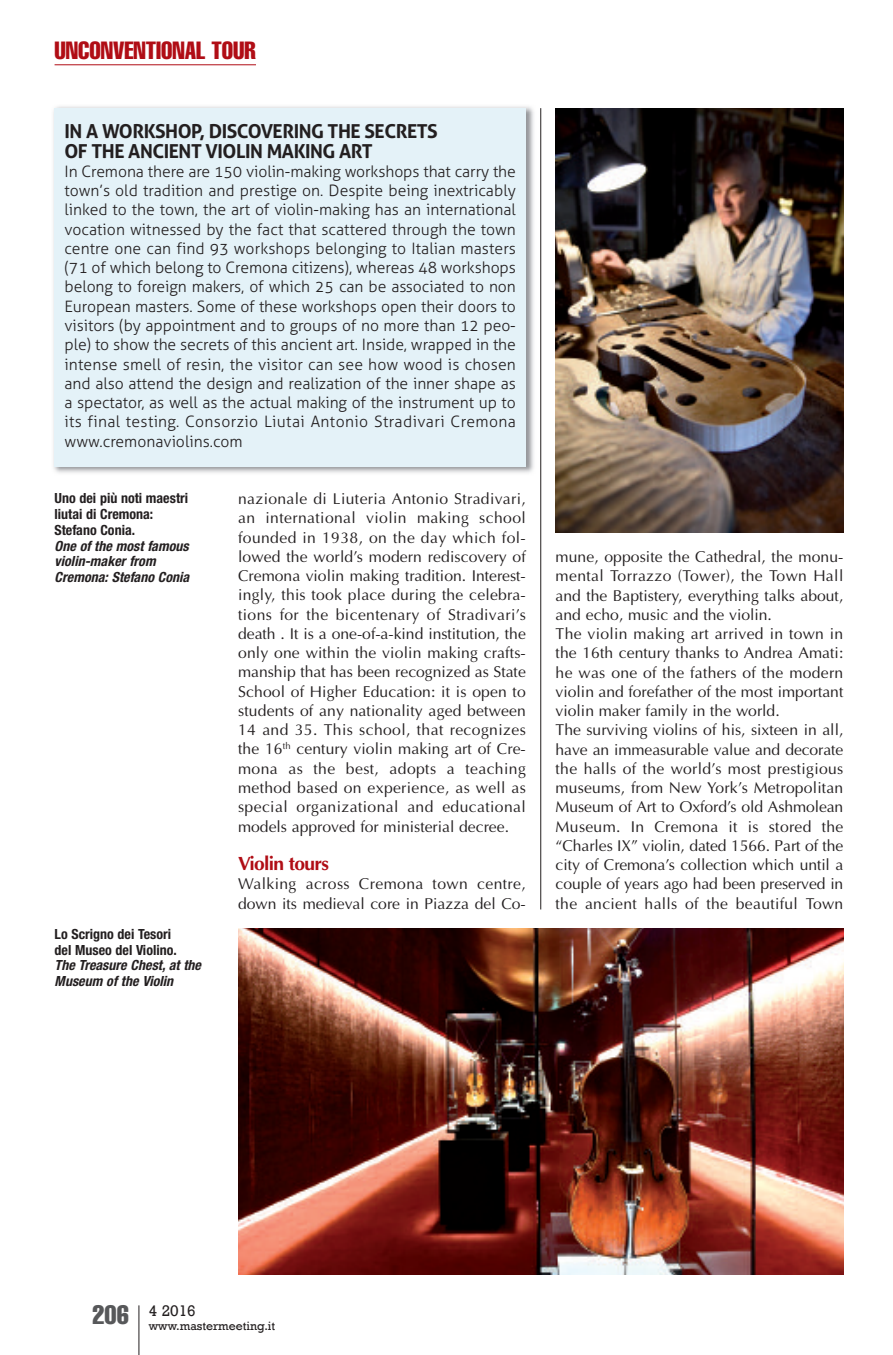
<style>
.page{position:relative;width:893px;height:1355px;background:#fff}
.page>*{position:absolute;margin:0;border:0;box-sizing:border-box;transform-origin:0 0}
.t1{font:extra-condensed 24.5px "Helvetica";color:#b00d15}
.t2{font:700 19.25px/19.2px "Aller";letter-spacing:-.025em;color:#231f20}
.t3{font:700 19.25px "Optima";letter-spacing:-.035em;color:#b00d15}
.t4{font:15.75px/19.2px "Optima";color:#231f20}
.t5{font:300 15.75px/19.2px "Aller";letter-spacing:.025em;color:#231f20;text-align:justify}
.t6{font:15.75px "Rockwell";color:#231f20}
.t7{font:italic 700 condensed 14px/15.8px "Helvetica Neue";letter-spacing:.005em;color:#231f20}
.t8{font:700 condensed 14px/15.8px "Helvetica Neue";color:#231f20}
.t9{font:12.25px "Rockwell";color:#231f20}
</style>
<div class="page">
<hr style="left:138px;top:1305px;width:1px;height:49px;background:#231f20">
<hr style="left:55px;top:64px;width:201px;height:1px;background:#b00d15">
<hr style="left:540px;top:108px;width:1px;height:801px;background:#231f20">
<img style="left:53px;top:106px;width:481px;height:367px">
<div style="left:55px;top:108px;width:471px;height:358px;background:#e4f2f8"></div>
<img style="left:556px;top:108px;width:287px;height:424px">
<img style="left:238px;top:928px;width:605px;height:346px">
<h1 class="t1" style="left:55px;top:42px;width:203px">UNCONVENTIONAL TOUR</h1>
<p class="t2" style="left:64px;top:122px;width:375px">IN A WORKSHOP, DISCOVERING THE SECRETS<br>OF THE ANCIENT VIOLIN MAKING ART</p>
<p class="t5" style="left:64px;top:162px;width:453px">In Cremona there are 150 violin-making workshops that carry the town’s old tradition and prestige on. Despite being inextricably linked to the town, the art of violin-making has an international vocation witnessed by the fact that scattered through the town centre one can find 93 workshops belonging to Italian masters (71 of which belong to Cremona citizens), whereas 48 workshops belong to foreign makers, of which 25 can be associated to non European masters. Some of these workshops open their doors to visitors (by appointment and to groups of no more than 12 peo&shy;ple) to show the secrets of this ancient art. Inside, wrapped in the intense smell of resin, the visitor can see how wood is chosen and also attend the design and realization of the inner shape as a spectator, as well as the actual making of the instrument up to its final testing. Consorzio Liutai Antonio Stradivari Cremona www.cremonaviolins.com</p>
<p class="t8" style="left:55px;top:491px;width:135px">Uno dei più noti maestri liutai di Cremona:<br>Stefano Conia.</p>
<p class="t7" style="left:55px;top:539px;width:136px">One of the most famous violin-maker from<br>Cremona: Stefano Conia</p>
<p class="t8" style="left:55px;top:927px;width:124px">Lo Scrigno dei Tesori del Museo del Violino.</p>
<p class="t7" style="left:55px;top:958px;width:148px">The Treasure Chest, at the<br>Museum of the Violin</p>
<p class="t4" style="left:238px;top:489px;width:289px;text-align:justify">nazionale di Liuteria Antonio Stradivari, an international violin making school founded in 1938, on the day which fol&shy;lowed the world’s modern rediscovery of Cremona violin making tradition. Interest&shy;ingly, this took place during the celebra&shy;tions for the bicentenary of Stradivari’s death . It is a one-of-a-kind institution, the only one within the violin making crafts&shy;manship that has been recognized as State School of Higher Education: it is open to students of any nationality aged between 14 and 35. This school, that recognizes the 16<sup>th</sup> century violin making art of Cre&shy;mona as the best, adopts a teaching method based on experience, as well as special organizational and educational models approved for ministerial decree.</p>
<p class="t3" style="left:238px;top:852px;width:92px">Violin tours</p>
<p class="t4" style="left:238px;top:874px;width:289px">Walking across Cremona town centre, down its medieval core in Piazza del Co-</p>
<p class="t4" style="left:556px;top:547px;width:289px">mune, opposite the Cathedral, the monu&shy;mental Torrazzo (Tower), the Town Hall and the Baptistery, everything talks about, and echo, music and the violin.<br>The violin making art arrived in town in the 16th century thanks to Andrea Amati: he was one of the fathers of the modern violin and forefather of the most important violin maker family in the world.<br>The surviving violins of his, sixteen in all, have an immeasurable value and decorate the halls of the world’s most prestigious museums, from New York’s Metropolitan Museum of Art to Oxford’s old Ashmolean Museum. In Cremona it is stored the “Charles IX” violin, dated 1566. Part of the city of Cremona’s collection which until a couple of years ago had been preserved in the ancient halls of the beautiful Town</p>
<p class="t9" style="left:92px;top:1318px;width:184px"><sup>206</sup> www.mastermeeting.it</p>
<p class="t6" style="left:149px;top:1300px;width:49px">4 2016</p>
</div>
